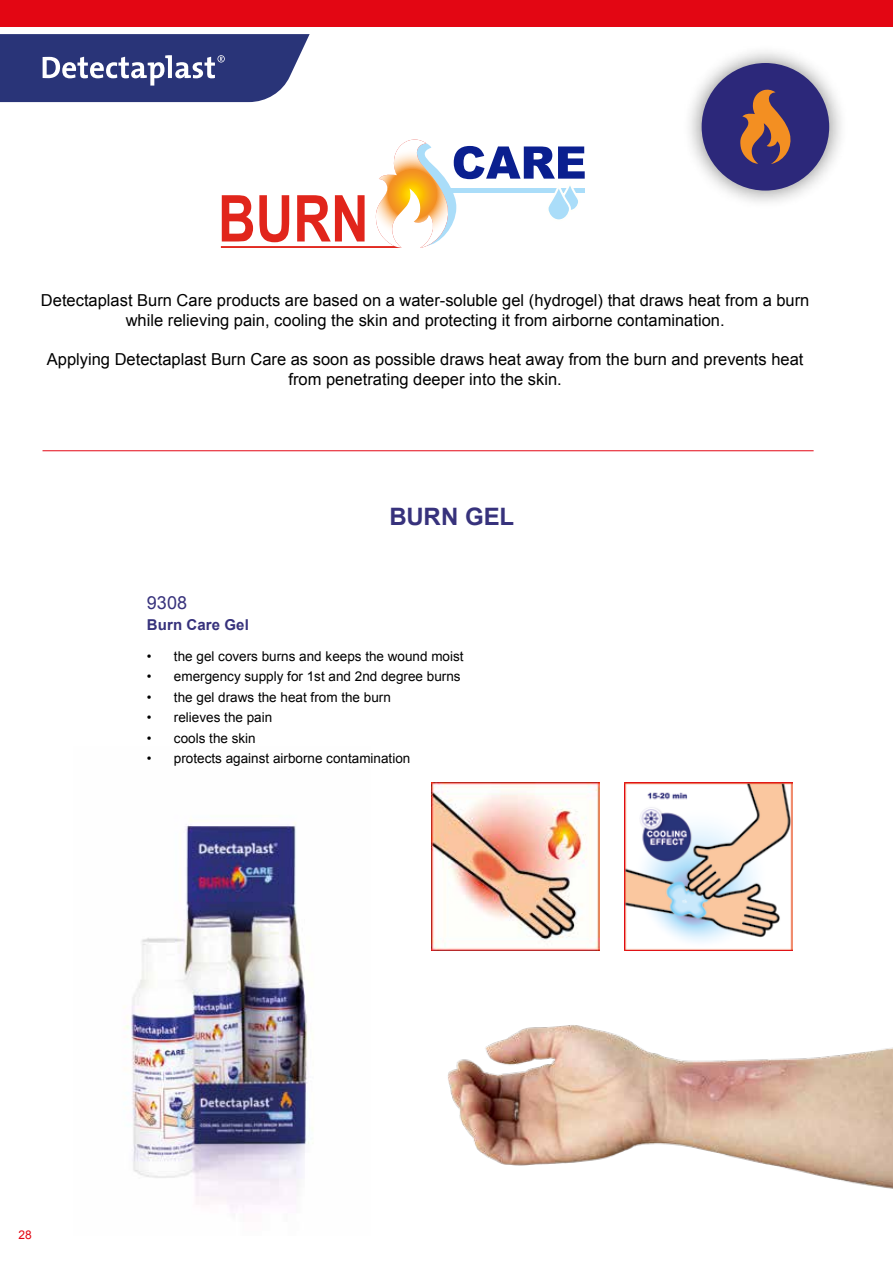
<style>
.page{position:relative;width:893px;height:1263px;background:#fff}
.page>*{position:absolute;margin:0;border:0;box-sizing:border-box;transform-origin:0 0}
.t1{font:700 24px "Arial";letter-spacing:-.005em;color:#37327c}
.t2{font:18px "Arial";color:#37327c}
.t3{font:16.5px/19.8px "Arial";color:#000;text-align:center}
.t4{font:700 15px "Arial";letter-spacing:.01em;color:#37327c}
.t5{font:13.5px "Arial";color:#000}
.t6{font:12px "Arial";color:#e30613}
</style>
<div class="page">
<img style="left:124px;top:819px;width:189px;height:392px">
<img style="left:432px;top:783px;width:168px;height:168px">
<img style="left:625px;top:783px;width:168px;height:168px">
<img style="left:448px;top:1025px;width:445px;height:164px">
<svg style="left:221px;top:140px;width:364px;height:108px"></svg>
<hr style="left:43px;top:450px;width:771px;height:1px;background:#e30613">
<div style="left:682px;top:43px;width:166px;height:167px;background:#000;opacity:.5"></div>
<div style="left:702px;top:63px;width:127px;height:128px;background:#2c287a;border-radius:50%"></div>
<svg style="left:740px;top:89px;width:51px;height:75px"></svg>
<div style="left:0;top:0;width:893px;height:27px;background:#e30613"></div>
<svg style="left:0;top:34px;width:310px;height:68px;background:#444e89"></svg>
<p class="t3" style="left:41px;top:290px;width:770px">Detectaplast Burn Care products are based on a water-soluble gel (hydrogel) that draws heat from a burn while relieving pain, cooling the skin and protecting it from airborne contamination.</p>
<p class="t3" style="left:47px;top:350px;width:758px">Applying Detectaplast Burn Care as soon as possible draws heat away from the burn and prevents heat from penetrating deeper into the skin.</p>
<h1 class="t1" style="left:389px;top:501px;width:126px">BURN GEL</h1>
<p class="t2" style="left:147px;top:591px;width:42px">9308</p>
<p class="t4" style="left:147px;top:615px;width:103px">Burn Care Gel</p>
<p class="t5" style="left:147px;top:647px;width:318px">• the gel covers burns and keeps the wound moist</p>
<p class="t5" style="left:147px;top:668px;width:315px">• emergency supply for 1st and 2nd degree burns</p>
<p class="t5" style="left:147px;top:688px;width:245px">• the gel draws the heat from the burn</p>
<p class="t5" style="left:147px;top:709px;width:127px">• relieves the pain</p>
<p class="t5" style="left:147px;top:729px;width:110px">• cools the skin</p>
<p class="t5" style="left:147px;top:750px;width:265px">• protects against airborne contamination</p>
<p class="t6" style="left:18px;top:1227px;width:15px">28</p>
</div>
